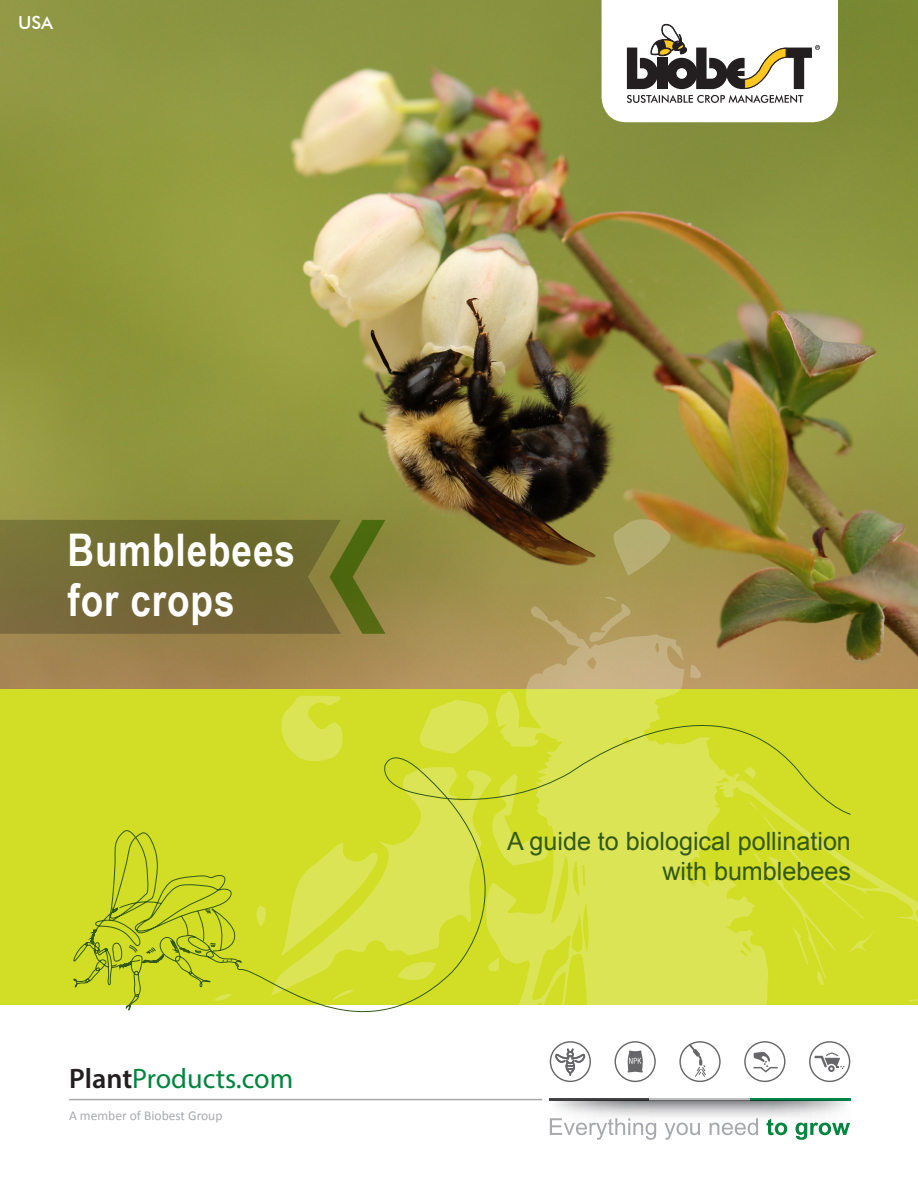
<style>
.page{position:relative;width:918px;height:1188px;background:#fff}
.page>*{position:absolute;margin:0;border:0;box-sizing:border-box;transform-origin:0 0}
.t1{font:700 45px "Arial Narrow";letter-spacing:.02em;color:#fff}
.t2{font:28.2px "Myriad Pro";color:#00843d}
.t3{font:25.2px "Arial";color:#325916}
.t4{font:500 18px "Futura BT";color:#fff}
.t5{font:13.5px "Calibri";color:#a8a9ad}
.s1{font-style:inherit}
.s2{font-weight:600;color:#231f20}
</style>
<div class="page">
<div style="left:0;top:0;width:918px;height:1004px;background:#d2dd25"></div>
<img style="left:0;top:0;width:918px;height:688px">
<svg style="left:0;top:520px;width:386px;height:114px;background:#736d33"></svg>
<svg style="left:477px;top:606px;width:441px;height:531px"></svg>
<svg style="left:612px;top:518px;width:60px;height:58px;background:#aea360"></svg>
<svg style="left:150px;top:1098px;width:66px;height:3px"></svg>
<svg style="left:690px;top:665px;width:13px;height:3px"></svg>
<svg style="left:851px;top:932px;width:24px;height:21px"></svg>
<svg style="left:589px;top:596px;width:42px;height:46px;background:#b39e61"></svg>
<svg style="left:909px;top:999px;width:9px;height:3px"></svg>
<svg style="left:71px;top:830px;width:166px;height:181px"></svg>
<svg style="left:237px;top:668px;width:614px;height:395px"></svg>
<hr style="left:550px;top:1098px;width:100px;height:3px;background:#434244">
<hr style="left:650px;top:1098px;width:100px;height:3px;background:#bbbcbe">
<hr style="left:750px;top:1098px;width:100px;height:3px;background:#008348">
<svg style="left:550px;top:1101px;width:300px;height:27px"></svg>
<svg style="left:615px;top:1041px;width:41px;height:41px"></svg>
<svg style="left:679px;top:1041px;width:42px;height:41px"></svg>
<svg style="left:744px;top:1041px;width:41px;height:41px"></svg>
<svg style="left:809px;top:1041px;width:41px;height:41px"></svg>
<svg style="left:550px;top:1041px;width:41px;height:41px"></svg>
<svg style="left:550px;top:1118px;width:106px;height:22px"></svg>
<svg style="left:665px;top:1123px;width:35px;height:17px"></svg>
<svg style="left:710px;top:1118px;width:48px;height:17px"></svg>
<svg style="left:767px;top:1119px;width:20px;height:16px"></svg>
<svg style="left:796px;top:1123px;width:54px;height:17px"></svg>
<hr style="left:69px;top:1099px;width:473px;height:1px;background:#a8a9ad">
<svg style="left:602px;top:0;width:236px;height:122px;background:#d9d8d4"></svg>
<p class="t4" style="left:18px;top:12px;width:37px">USA</p>
<p class="t1" style="left:68px;top:516px;width:229px"><span class="s1">B</span>umblebees</p>
<p class="t1" style="left:68px;top:566px;width:169px">for crops</p>
<p class="t2" style="left:69px;top:1061px;width:226px"><span class="s2">Plant</span>Products.com</p>
<p class="t5" style="left:69px;top:1107px;width:155px">A member of Biobest Group</p>
<p class="t3" style="left:507px;top:824px;width:345px">A guide to biological pollination</p>
<p class="t3" style="left:662px;top:855px;width:190px">with bumblebees</p>
</div>
